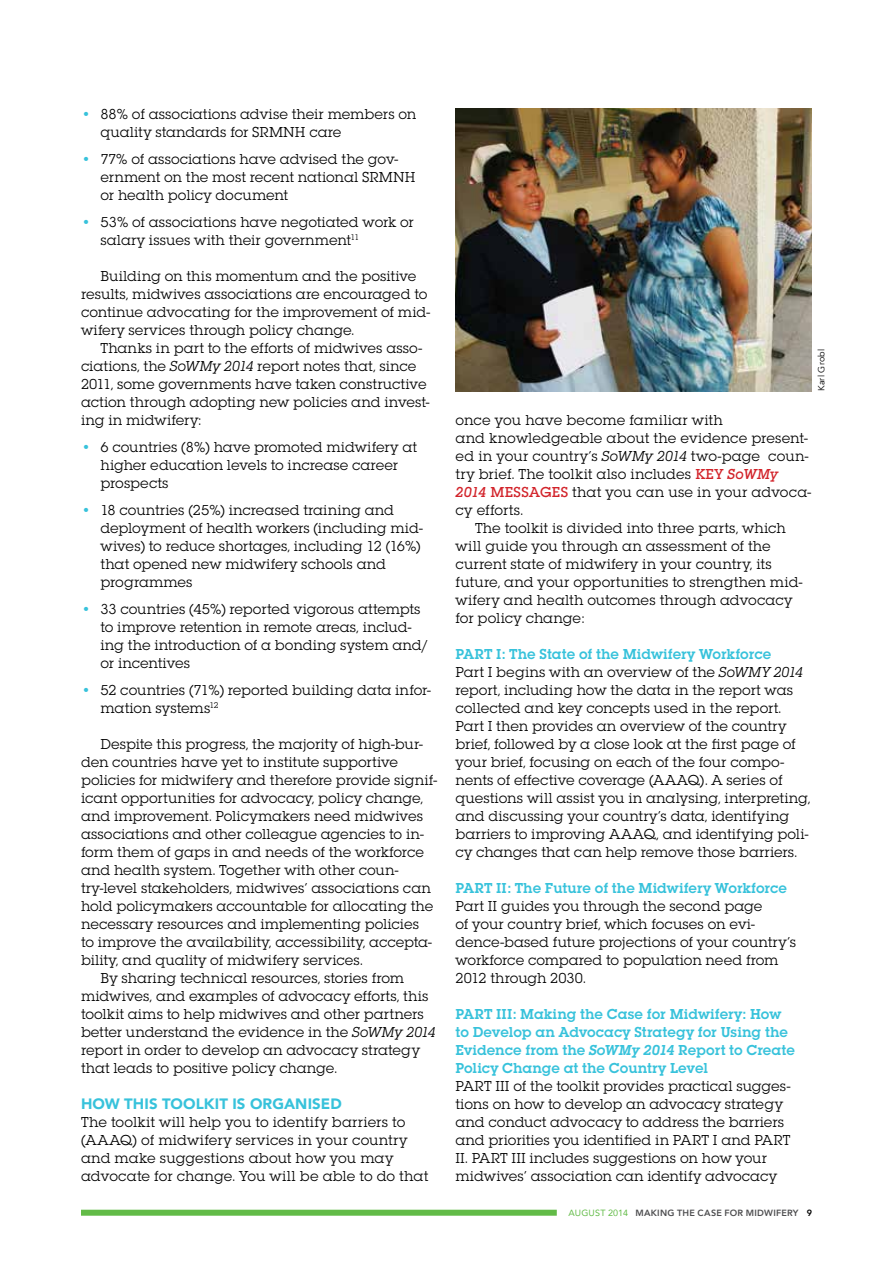
<style>
.page{position:relative;width:893px;height:1263px;background:#fff}
.page>*{position:absolute;margin:0;border:0;box-sizing:border-box;transform-origin:0 0}
.t1{font:15px/18px "Lubalin Graph Itc T";letter-spacing:-.005em;color:#000}
.t2{font:600 15px/18px "Lubalin Graph Itc T";color:#37c2db}
.t3{font:15px "Lubalin Graph Itc T";letter-spacing:.015em;color:#000}
.t4{font:900 15px "Avenir";letter-spacing:.005em;color:#37c2db}
.t5{font:15px "Lubalin Graph Itc T";letter-spacing:.02em;color:#000}
.t6{font:800 9px "Avenir";letter-spacing:.03em;color:#4d4d4f}
.t7{font:9px "Avenir";letter-spacing:.025em;color:#000}
.s1{color:#37c2db}
.s2{font-style:italic}
.s3{font-weight:500;color:#d2232a}
.s4{font-weight:500;font-style:italic;color:#d2232a}
.s5{font-weight:600;color:#37c2db}
.s6{font-weight:400;color:#62bb47}
.s7{color:#000}
</style>
<div class="page">
<div style="left:81px;top:1210px;width:476px;height:6px;background:#62bb47"></div>
<img style="left:455px;top:108px;width:356px;height:283px">
<p class="t1" style="left:100px;top:105px;width:317px;text-indent:-20px"><span class="s1">•</span> 88% of associations advise their members on quality standards for SRMNH care</p>
<p class="t1" style="left:100px;top:150px;width:317px;text-indent:-20px"><span class="s1">•</span> 77% of associations have advised the gov&shy;ernment on the most recent national SRMNH or health policy document</p>
<p class="t1" style="left:100px;top:213px;width:315px;text-indent:-20px"><span class="s1">•</span> 53% of associations have negotiated work or salary issues with their government<sup>11</sup></p>
<p class="t1" style="left:81px;top:267px;width:351px;text-indent:19px">Building on this momentum and the positive results, midwives associations are encouraged to continue advocating for the improvement of mid&shy;wifery services through policy change.</p>
<p class="t1" style="left:81px;top:339px;width:350px;text-indent:19px">Thanks in part to the efforts of midwives asso&shy;ciations, the <span class="s2">SoWMy 2014</span> report notes that, since 2011, some governments have taken constructive action through adopting new policies and invest&shy;ing in midwifery:</p>
<p class="t1" style="left:101px;top:438px;width:318px;text-indent:-19px"><span class="s1">•</span> 6 countries (8%) have promoted midwifery at higher education levels to increase career prospects</p>
<p class="t1" style="left:101px;top:501px;width:324px;text-indent:-19px"><span class="s1">•</span> 18 countries (25%) increased training and deployment of health workers (including mid&shy;wives) to reduce shortages, including 12 (16%) that opened new midwifery schools and programmes</p>
<p class="t1" style="left:101px;top:600px;width:329px;text-indent:-19px"><span class="s1">•</span> 33 countries (45%) reported vigorous attempts to improve retention in remote areas, includ&shy;ing the introduction of a bonding system and/ or incentives</p>
<p class="t1" style="left:101px;top:681px;width:332px;text-indent:-19px"><span class="s1">•</span> 52 countries (71%) reported building data infor&shy;mation systems<sup>12</sup></p>
<p class="t1" style="left:100px;top:735px;width:324px">Despite this progress, the majority of high-bur-</p>
<p class="t1" style="left:81px;top:753px;width:319px">den countries have yet to institute supportive</p>
<p class="t1" style="left:81px;top:771px;width:358px">policies for midwifery and therefore provide signif-</p>
<p class="t1" style="left:81px;top:789px;width:344px">icant opportunities for advocacy, policy change,</p>
<p class="t1" style="left:81px;top:807px;width:344px">and improvement. Policymakers need midwives</p>
<p class="t1" style="left:81px;top:825px;width:344px">associations and other colleague agencies to in-</p>
<p class="t1" style="left:81px;top:843px;width:344px">form them of gaps in and needs of the workforce</p>
<p class="t1" style="left:81px;top:861px;width:319px">and health system. Together with other coun-</p>
<p class="t1" style="left:81px;top:879px;width:351px">try-level stakeholders, midwives’ associations can</p>
<p class="t1" style="left:81px;top:897px;width:354px">hold policymakers accountable for allocating the</p>
<p class="t1" style="left:81px;top:915px;width:340px">necessary resources and implementing policies</p>
<p class="t1" style="left:81px;top:933px;width:352px">to improve the availability, accessibility, accepta-</p>
<p class="t1" style="left:81px;top:951px;width:283px">bility, and quality of midwifery services.</p>
<p class="t1" style="left:100px;top:969px;width:305px">By sharing technical resources, stories from</p>
<p class="t1" style="left:81px;top:987px;width:349px">midwives, and examples of advocacy efforts, this</p>
<p class="t1" style="left:81px;top:1005px;width:344px">toolkit aims to help midwives and other partners</p>
<p class="t1" style="left:81px;top:1023px;width:356px">better understand the evidence in the <span class="s2">SoWMy 2014</span></p>
<p class="t1" style="left:81px;top:1041px;width:340px">report in order to develop an advocacy strategy</p>
<p class="t1" style="left:81px;top:1059px;width:258px">that leads to positive policy change.</p>
<p class="t4" style="left:81px;top:1091px;width:262px">HOW THIS TOOLKIT IS ORGANISED</p>
<p class="t1" style="left:81px;top:1113px;width:349px">The toolkit will help you to identify barriers to (AAAQ) of midwifery services in your country and make suggestions about how you may advocate for change. You will be able to do that</p>
<p class="t7" style="left:816px;top:391px;width:44px;rotate:-90deg">Karl Grobl</p>
<p class="t3" style="left:455px;top:412px;width:269px">once you have become familiar with</p>
<p class="t1" style="left:455px;top:429px;width:354px">and knowledgeable about the evidence present-</p>
<p class="t3" style="left:455px;top:448px;width:355px">ed in your country’s <span class="s2">SoWMy 2014</span> two-page coun-</p>
<p class="t1" style="left:455px;top:465px;width:324px">try brief. The toolkit also includes <span class="s3">KEY</span> <span class="s4">SoWMy</span></p>
<p class="t1" style="left:455px;top:483px;width:357px"><span class="s4">2014</span> <span class="s3">MESSAGES</span> that you can use in your advoca-</p>
<p class="t5" style="left:455px;top:502px;width:69px">cy efforts.</p>
<p class="t1" style="left:475px;top:519px;width:312px">The toolkit is divided into three parts, which</p>
<p class="t1" style="left:455px;top:537px;width:317px">will guide you through an assessment of the</p>
<p class="t1" style="left:455px;top:555px;width:318px">current state of midwifery in your country, its</p>
<p class="t1" style="left:455px;top:573px;width:348px">future, and your opportunities to strengthen mid-</p>
<p class="t1" style="left:455px;top:591px;width:338px">wifery and health outcomes through advocacy</p>
<p class="t1" style="left:455px;top:609px;width:131px">for policy change:</p>
<p class="t1" style="left:455px;top:645px;width:356px"><span class="s5">PART I: The State of the Midwifery Workforce<br></span>Part I begins with an overview of the <span class="s2">SoWMY 2014 </span>report, including how the data in the report was collected and key concepts used in the report.<br>Part I then provides an overview of the country brief, followed by a close look at the first page of your brief, focusing on each of the four compo&shy;nents of effective coverage (AAAQ). A series of questions will assist you in analysing, interpreting, and discussing your country’s data, identifying barriers to improving AAAQ, and identifying poli&shy;cy changes that can help remove those barriers.</p>
<p class="t2" style="left:455px;top:879px;width:333px">PART II: The Future of the Midwifery Workforce</p>
<p class="t1" style="left:455px;top:897px;width:342px">Part II guides you through the second page<br>of your country brief, which focuses on evi&shy;dence-based future projections of your country’s workforce compared to population need from 2012 through 2030.</p>
<p class="t2" style="left:455px;top:1005px;width:341px">PART III: Making the Case for Midwifery: How to Develop an Advocacy Strategy for Using the Evidence from the <span class="s2">SoWMy 2014</span> Report to Create Policy Change at the Country Level</p>
<p class="t1" style="left:455px;top:1077px;width:337px">PART III of the toolkit provides practical sugges&shy;tions on how to develop an advocacy strategy and conduct advocacy to address the barriers and priorities you identified in PART I and PART II. PART III includes suggestions on how your midwives’ association can identify advocacy</p>
<p class="t6" style="left:568px;top:1206px;width:245px"><span class="s6">AUGUST 2014</span> MAKING THE CASE FOR MIDWIFERY <span class="s7">9</span></p>
</div>
